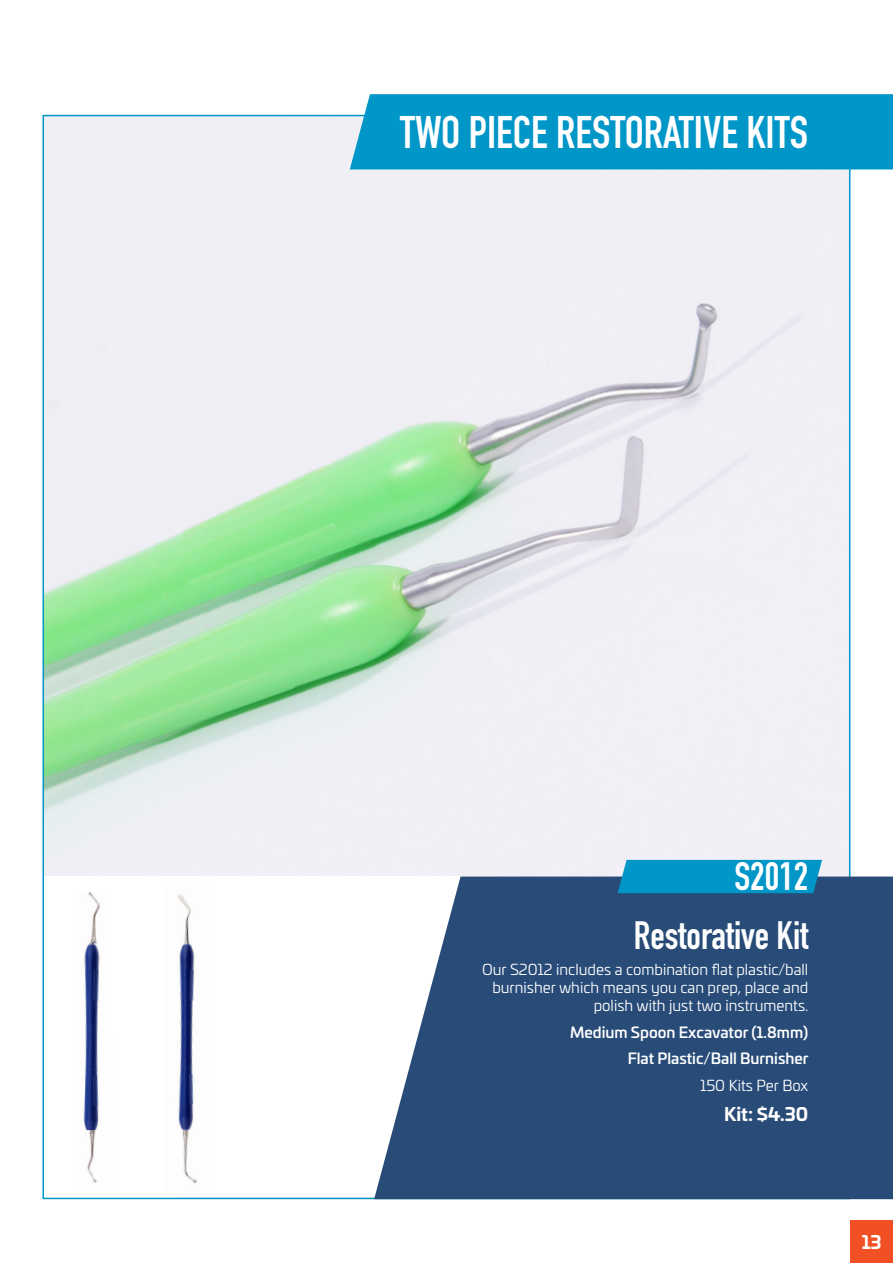
<style>
.page{position:relative;width:893px;height:1263px;background:#fff}
.page>*{position:absolute;margin:0;border:0;box-sizing:border-box;transform-origin:0 0}
.t1{font:700 45px "DIN Condensed";color:#fff}
.t2{font:700 39px "DIN Condensed";color:#fff}
.t3{font:700 18px "Univia Pro";color:#fff}
.t4{font:15px/18px "Univia Pro";color:#fff;text-align:right}
.t5{font:500 15px "Univia Pro";color:#fff}
</style>
<div class="page">
<img style="left:46px;top:118px;width:801px;height:758px">
<div style="left:350px;top:94px;width:543px;height:75px;background:#0096c8"></div>
<svg style="left:374px;top:876px;width:519px;height:323px;background:#3a5a83"></svg>
<div style="left:618px;top:860px;width:204px;height:33px;background:#0096c8"></div>
<img style="left:87px;top:891px;width:13px;height:292px">
<img style="left:83px;top:943px;width:17px;height:187px">
<img style="left:178px;top:894px;width:19px;height:289px">
<div style="left:850px;top:1220px;width:43px;height:43px;background:#f05023"></div>
<p class="t1" style="left:400px;top:102px;width:409px">TWO PIECE RESTORATIVE KITS</p>
<p class="t2" style="left:734px;top:850px;width:75px">S2012</p>
<p class="t2" style="left:634px;top:909px;width:176px">Restorative Kit</p>
<p class="t4" style="left:482px;top:960px;width:328px">Our S2012 includes a combination flat plastic/ball burnisher which means you can prep, place and polish with just two instruments.</p>
<p class="t5" style="left:570px;top:1020px;width:240px">Medium Spoon Excavator (1.8mm)</p>
<p class="t5" style="left:628px;top:1047px;width:182px">Flat Plastic/Ball Burnisher</p>
<p class="t4" style="left:700px;top:1075px;width:110px">150 Kits Per Box</p>
<p class="t3" style="left:724px;top:1099px;width:86px">Kit: $4.30</p>
<p class="t3" style="left:862px;top:1228px;width:21px">13</p>
</div>
